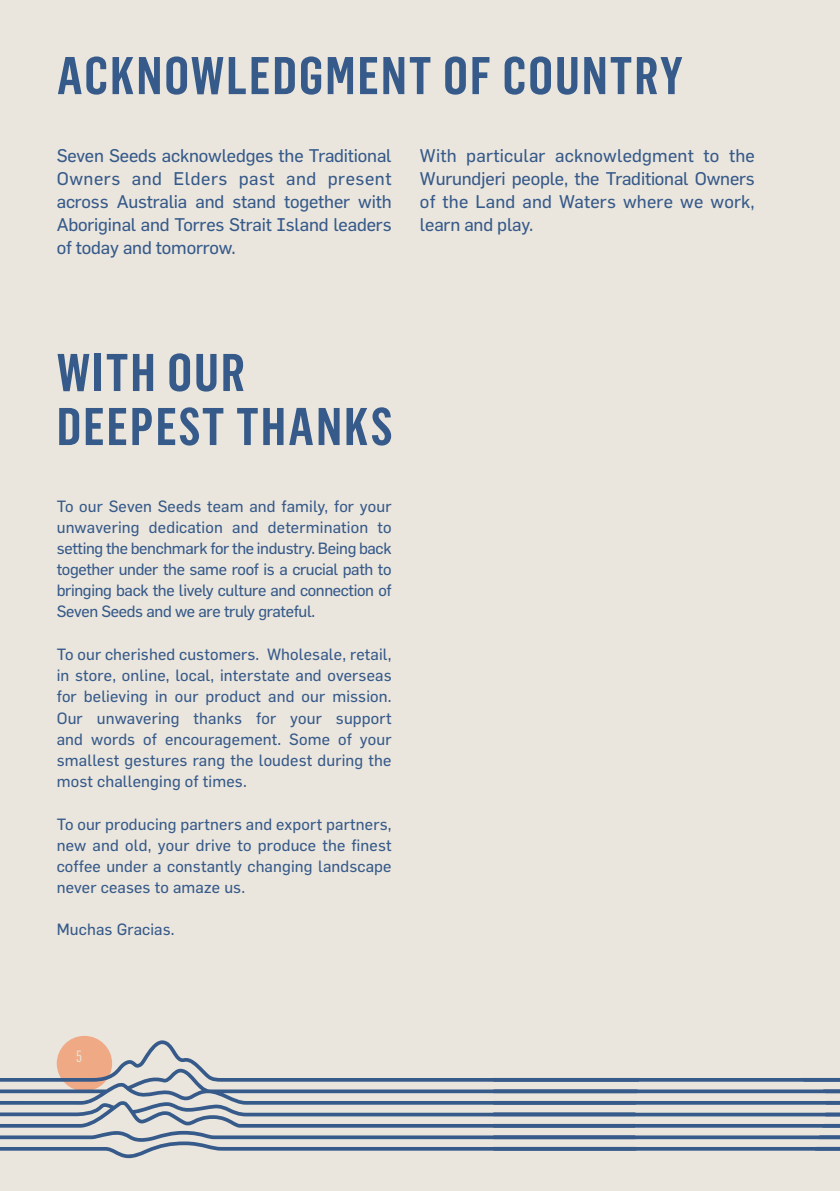
<style>
.page{position:relative;width:840px;height:1191px;background:#fff}
.page>*{position:absolute;margin:0;border:0;box-sizing:border-box;transform-origin:0 0}
.t1{font:600 52px "Flama Condensed";letter-spacing:.04em;color:#365a8a}
.t2{font:18px/23px "Flama Basic";letter-spacing:-.01em;color:#365a8a;text-align:justify}
.t3{font:16px/21px "Flama Basic";letter-spacing:.01em;color:#365a8a;text-align:justify}
.t4{font:condensed 16px "Flama";color:#ebe6dd}
</style>
<div class="page">
<div style="left:0;top:0;width:839px;height:1191px;background:#ebe6dd"></div>
<svg style="left:57px;top:1035px;width:55px;height:56px"></svg>
<svg style="left:0;top:1040px;width:839px;height:118px"></svg>
<p class="t1" style="left:57px;top:43px;width:627px">ACKNOWLEDGMENT OF COUNTRY</p>
<p class="t2" style="left:57px;top:144px;width:336px">Seven Seeds acknowledges the Traditional Owners and Elders past and present across Australia and stand together with Aboriginal and Torres Strait Island leaders of today and tomorrow.</p>
<p class="t2" style="left:420px;top:144px;width:336px">With particular acknowledgment to the Wurundjeri people, the Traditional Owners of the Land and Waters where we work, learn and play.</p>
<p class="t1" style="left:57px;top:340px;width:190px">WITH OUR</p>
<p class="t1" style="left:57px;top:394px;width:337px">DEEPEST THANKS</p>
<p class="t3" style="left:57px;top:495px;width:336px">To our Seven Seeds team and family, for your unwavering dedication and determination to setting the benchmark for the industry. Being back together under the same roof is a crucial path to bringing back the lively culture and connection of Seven Seeds and we are truly grateful.</p>
<p class="t3" style="left:57px;top:644px;width:336px">To our cherished customers. Wholesale, retail, in store, online, local, interstate and overseas for believing in our product and our mission.<br>Our unwavering thanks for your support and words of encouragement. Some of your smallest gestures rang the loudest during the most challenging of times.</p>
<p class="t3" style="left:57px;top:813px;width:336px">To our producing partners and export partners, new and old, your drive to produce the finest coffee under a constantly changing landscape never ceases to amaze us.</p>
<p class="t3" style="left:57px;top:919px;width:119px">Muchas Gracias.</p>
<p class="t4" style="left:76px;top:1046px;width:7px">5</p>
</div>
